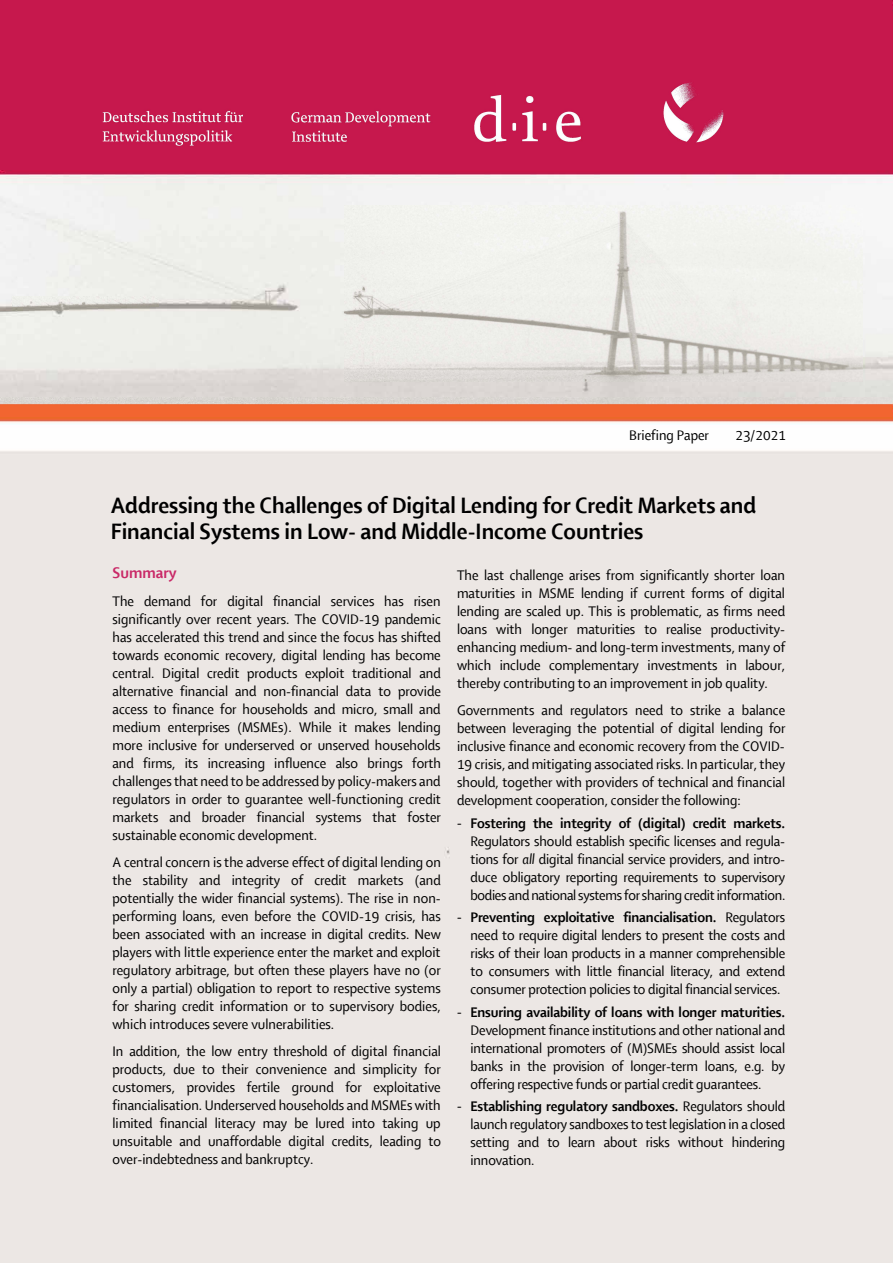
<style>
.page{position:relative;width:893px;height:1263px;background:#fff}
.page>*{position:absolute;margin:0;border:0;box-sizing:border-box;transform-origin:0 0}
.t1{font:24px/26.1px "Shaker RB";color:#000}
.t2{font:16.5px "Shaker RB";color:#c92967}
.t3{font:15px/18px "Shaker R";color:#000;text-align:justify}
.t4{font:15px "Shaker RB";letter-spacing:-.01em;color:#000}
.s1{font-family:"Calibri"}
.s2{font-family:"Shaker RI"}
.s3{font-family:"Shaker RB"}
</style>
<div class="page">
<img style="left:0;top:0;width:893px;height:1263px">
<div style="left:0;top:0;width:891px;height:170px;background:#c6184d"></div>
<img style="left:13px;top:297px;width:145px;height:10px">
<img style="left:344px;top:206px;width:519px;height:176px">
<img style="left:0;top:397px;width:891px;height:19px">
<p class="t3" style="left:629px;top:426px;width:81px">Briefing Paper</p>
<p class="t3" style="left:735px;top:426px;width:52px">23/2021</p>
<h3 class="t1" style="left:111px;top:493px;width:647px">Addressing the Challenges of Digital Lending for Credit Markets and<br>Financial Systems in Low- and Middle-Income Countries</h3>
<p class="t2" style="left:113px;top:564px;width:65px">Summary</p>
<p class="t3" style="left:113px;top:592px;width:330px">The demand for digital financial services has risen significantly over recent years. The COVID-19 pandemic has accelerated this trend and since the focus has shifted towards economic recovery, digital lending has become central. Digital credit products exploit traditional and alternative financial and non-financial data to provide access to finance for households and micro, small and medium enterprises (MSMEs). While it makes lending more inclusive for underserved or unserved households and firms, its increasing influence also brings forth challenges that need to be addressed by policy-makers and regulators in order to guarantee well-functioning credit markets and broader financial systems that foster sustainable economic development.</p>
<p class="t3" style="left:113px;top:853px;width:330px">A central concern is the adverse effect of digital lending on the stability and integrity of credit markets (and potentially the wider financial systems). The rise in non&shy;performing loans, even before the COVID-19 crisis, has been associated with an increase in digital credits. New players with little experience enter the market and exploit regulatory arbitrage, but often these players have no (or only a partial) obligation to report to respective systems for sharing credit information or to supervisory bodies, which introduces severe vulnerabilities.</p>
<p class="t3" style="left:113px;top:1042px;width:330px">In addition, the low entry threshold of digital financial products, due to their convenience and simplicity for customers, provides fertile ground for exploitative financialisation. Underserved households and MSMEs with limited financial literacy may be lured into taking up unsuitable and unaffordable digital credits, leading to over-indebtedness and bankruptcy.</p>
<p class="t3" style="left:457px;top:566px;width:330px">The last challenge arises from significantly shorter loan maturities in MSME lending if current forms of digital lending are scaled up. This is problematic, as firms need loans with longer maturities to realise productivity&shy;enhancing medium- and long-term investments, many of which include complementary investments in labour, thereby contributing to an improvement in job quality.</p>
<p class="t3" style="left:457px;top:701px;width:330px">Governments and regulators need to strike a balance between leveraging the potential of digital lending for inclusive finance and economic recovery from the COVID-19 crisis, and mitigating associated risks. In particular, they should, together with providers of technical and financial development cooperation, consider the following:</p>
<p class="t4" style="left:457px;top:815px;width:330px"><span class="s1">-</span> Fostering the integrity of (digital) credit markets.</p>
<p class="t3" style="left:471px;top:832px;width:316px">Regulators should establish specific licenses and regula&shy;tions for <span class="s2">all</span> digital financial service providers, and intro&shy;duce obligatory reporting requirements to supervisory bodies and national systems for sharing credit information.</p>
<p class="t3" style="left:471px;top:909px;width:316px;text-indent:-13px"><span class="s1">-</span> <span class="s3">Preventing exploitative financialisation.</span> Regulators need to require digital lenders to present the costs and risks of their loan products in a manner comprehensible to consumers with little financial literacy, and extend consumer protection policies to digital financial services.</p>
<p class="t4" style="left:457px;top:1004px;width:330px"><span class="s1">-</span> Ensuring availability of loans with longer maturities.</p>
<p class="t3" style="left:471px;top:1021px;width:316px">Development finance institutions and other national and international promoters of (M)SMEs should assist local banks in the provision of longer-term loans, e.g. by offering respective funds or partial credit guarantees.</p>
<p class="t3" style="left:471px;top:1098px;width:316px;text-indent:-13px"><span class="s1">-</span> <span class="s3">Establishing regulatory sandboxes.</span> Regulators should launch regulatory sandboxes to test legislation in a closed setting and to learn about risks without hindering innovation.</p>
</div>
